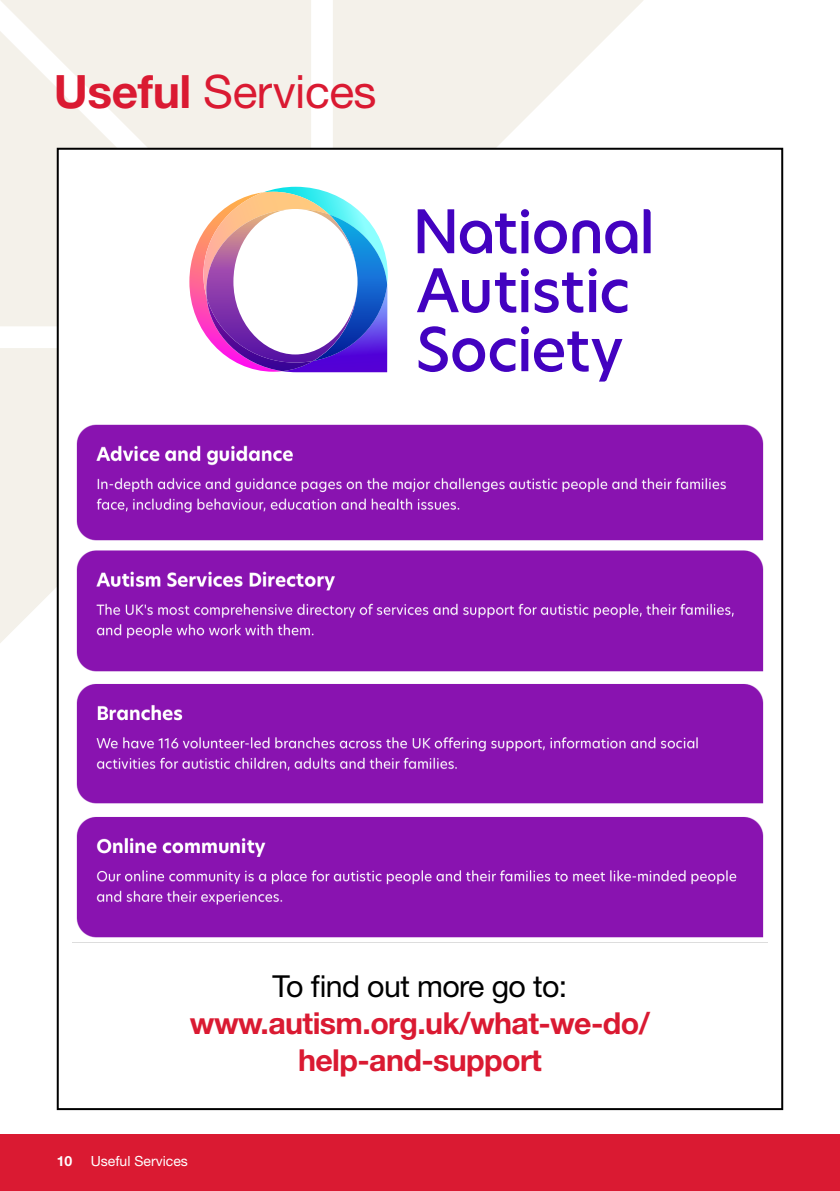
<style>
.page{position:relative;width:840px;height:1191px;background:#fff}
.page>*{position:absolute;margin:0;border:0;box-sizing:border-box;transform-origin:0 0}
.t1{font:46px "Helvetica Neue LT Std";letter-spacing:-.01em;color:#da1a32}
.t2{font:700 30.4px/37px "Helvetica Neue LT Std";letter-spacing:-.02em;color:#da1a32;text-align:center}
.t3{font:30.4px "Helvetica Neue LT Std";letter-spacing:-.02em;color:#000}
.t4{font:14px "Helvetica Neue LT Std";color:#fff}
.t5{font:700 14px "Helvetica Neue LT Std";color:#fff}
.s1{font-weight:700}
</style>
<div class="page">
<svg style="left:0;top:0;width:311px;height:311px;background:#f2efe9"></svg>
<svg style="left:332px;top:0;width:311px;height:148px;fill:#f4f1ea"></svg>
<svg style="left:0;top:348px;width:57px;height:295px;background:#f3f1ea"></svg>
<div style="left:0;top:1134px;width:839px;height:57px;background:#da1a32"></div>
<div style="left:58px;top:149px;width:723px;height:960px;background:#fff"></div>
<svg style="left:189px;top:187px;width:199px;height:185px"></svg>
<svg style="left:417px;top:209px;width:233px;height:172px"></svg>
<img style="left:72px;top:424px;width:695px;height:519px">
<h1 class="t1" style="left:54px;top:64px;width:324px"><span class="s1">Useful</span> Services</h1>
<p class="t3" style="left:272px;top:968px;width:296px">To find out more go to:</p>
<p class="t2" style="left:190px;top:1004px;width:461px">www.autism.org.uk/what-we-do/ help-and-support</p>
<p class="t5" style="left:57px;top:1151px;width:17px">10</p>
<p class="t4" style="left:91px;top:1152px;width:98px">Useful Services</p>
</div>
